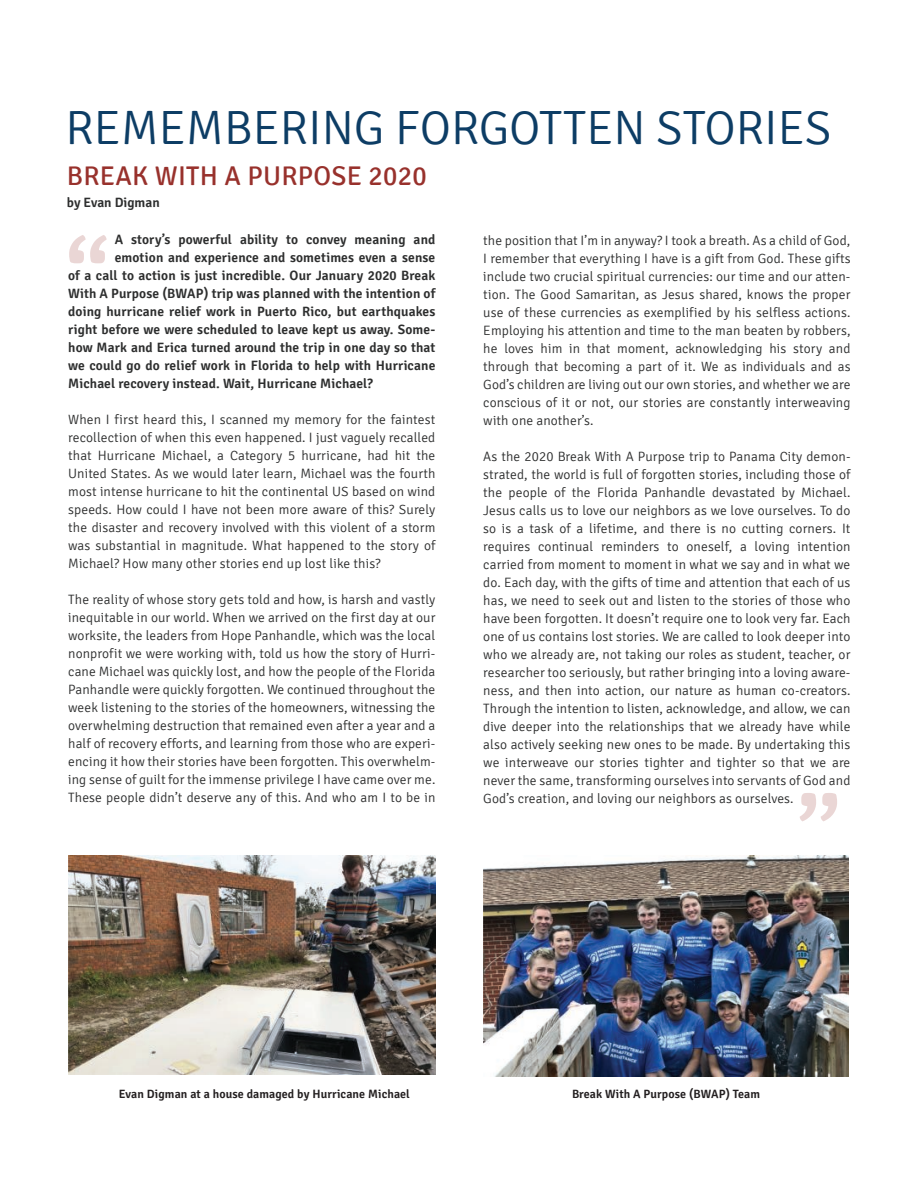
<style>
.page{position:relative;width:918px;height:1188px;background:#fff}
.page>*{position:absolute;margin:0;border:0;box-sizing:border-box;transform-origin:0 0}
.t1{font:300 48px "Signika";color:#0d3d65}
.t2{font:27px "Signika";letter-spacing:.01em;color:#98312c}
.t3{font:300 13.5px/18px "Signika";letter-spacing:.01em;color:#2d2e2e;text-align:justify}
.t4{font:600 13.5px "Signika";letter-spacing:.01em;color:#2d2e2e}
.t5{font:600 12px "Signika";letter-spacing:.01em;color:#231f20}
</style>
<div class="page">
<svg style="left:69px;top:235px;width:38px;height:28px"></svg>
<svg style="left:800px;top:793px;width:37px;height:28px"></svg>
<img style="left:483px;top:855px;width:366px;height:221px">
<img style="left:68px;top:855px;width:367px;height:219px">
<h1 class="t1" style="left:65px;top:102px;width:767px">REMEMBERING FORGOTTEN STORIES</h1>
<h2 class="t2" style="left:67px;top:160px;width:361px">BREAK WITH A PURPOSE 2020</h2>
<p class="t4" style="left:67px;top:195px;width:94px">by Evan Digman</p>
<p class="t4" style="left:115px;top:232px;width:322px">A story’s powerful ability to convey meaning and</p>
<p class="t4" style="left:115px;top:250px;width:322px">emotion and experience and sometimes even a sense</p>
<p class="t4" style="left:68px;top:268px;width:369px">of a call to action is just incredible. Our January 2020 Break</p>
<p class="t4" style="left:68px;top:286px;width:369px">With A Purpose (BWAP) trip was planned with the intention of</p>
<p class="t4" style="left:68px;top:304px;width:369px">doing hurricane relief work in Puerto Rico, but earthquakes</p>
<p class="t4" style="left:68px;top:322px;width:369px">right before we were scheduled to leave kept us away. Some-</p>
<p class="t4" style="left:68px;top:340px;width:369px">how Mark and Erica turned around the trip in one day so that</p>
<p class="t4" style="left:68px;top:358px;width:369px">we could go do relief work in Florida to help with Hurricane</p>
<p class="t4" style="left:68px;top:376px;width:306px">Michael recovery instead. Wait, Hurricane Michael?</p>
<p class="t3" style="left:68px;top:411px;width:369px">When I first heard this, I scanned my memory for the faintest recollection of when this even happened. I just vaguely recalled that Hurricane Michael, a Category 5 hurricane, had hit the United States. As we would later learn, Michael was the fourth most intense hurricane to hit the continental US based on wind speeds. How could I have not been more aware of this? Surely the disaster and recovery involved with this violent of a storm was substantial in magnitude. What happened to the story of Michael? How many other stories end up lost like this?</p>
<p class="t3" style="left:68px;top:591px;width:369px">The reality of whose story gets told and how, is harsh and vastly inequitable in our world. When we arrived on the first day at our worksite, the leaders from Hope Panhandle, which was the local nonprofit we were working with, told us how the story of Hurri&shy;cane Michael was quickly lost, and how the people of the Florida Panhandle were quickly forgotten. We continued throughout the week listening to the stories of the homeowners, witnessing the overwhelming destruction that remained even after a year and a half of recovery efforts, and learning from those who are experi&shy;encing it how their stories have been forgotten. This overwhelm&shy;ing sense of guilt for the immense privilege I have came over me.<br>These people didn’t deserve any of this. And who am I to be in</p>
<p class="t3" style="left:483px;top:232px;width:369px">the position that I’m in anyway? I took a breath. As a child of God, I remember that everything I have is a gift from God. These gifts include two crucial spiritual currencies: our time and our atten&shy;tion. The Good Samaritan, as Jesus shared, knows the proper use of these currencies as exemplified by his selfless actions.<br>Employing his attention and time to the man beaten by robbers, he loves him in that moment, acknowledging his story and through that becoming a part of it. We as individuals and as God’s children are living out our own stories, and whether we are conscious of it or not, our stories are constantly interweaving with one another’s.</p>
<p class="t3" style="left:483px;top:448px;width:369px">As the 2020 Break With A Purpose trip to Panama City demon&shy;strated, the world is full of forgotten stories, including those of the people of the Florida Panhandle devastated by Michael.<br>Jesus calls us to love our neighbors as we love ourselves. To do so is a task of a lifetime, and there is no cutting corners. It requires continual reminders to oneself, a loving intention carried from moment to moment in what we say and in what we do. Each day, with the gifts of time and attention that each of us has, we need to seek out and listen to the stories of those who have been forgotten. It doesn’t require one to look very far. Each one of us contains lost stories. We are called to look deeper into who we already are, not taking our roles as student, teacher, or researcher too seriously, but rather bringing into a loving aware&shy;ness, and then into action, our nature as human co-creators.<br>Through the intention to listen, acknowledge, and allow, we can dive deeper into the relationships that we already have while also actively seeking new ones to be made. By undertaking this we interweave our stories tighter and tighter so that we are never the same, transforming ourselves into servants of God and God’s creation, and loving our neighbors as ourselves.</p>
<p class="t5" style="left:119px;top:1087px;width:293px">Evan Digman at a house damaged by Hurricane Michael</p>
<p class="t5" style="left:572px;top:1087px;width:190px">Break With A Purpose (BWAP) Team</p>
</div>
